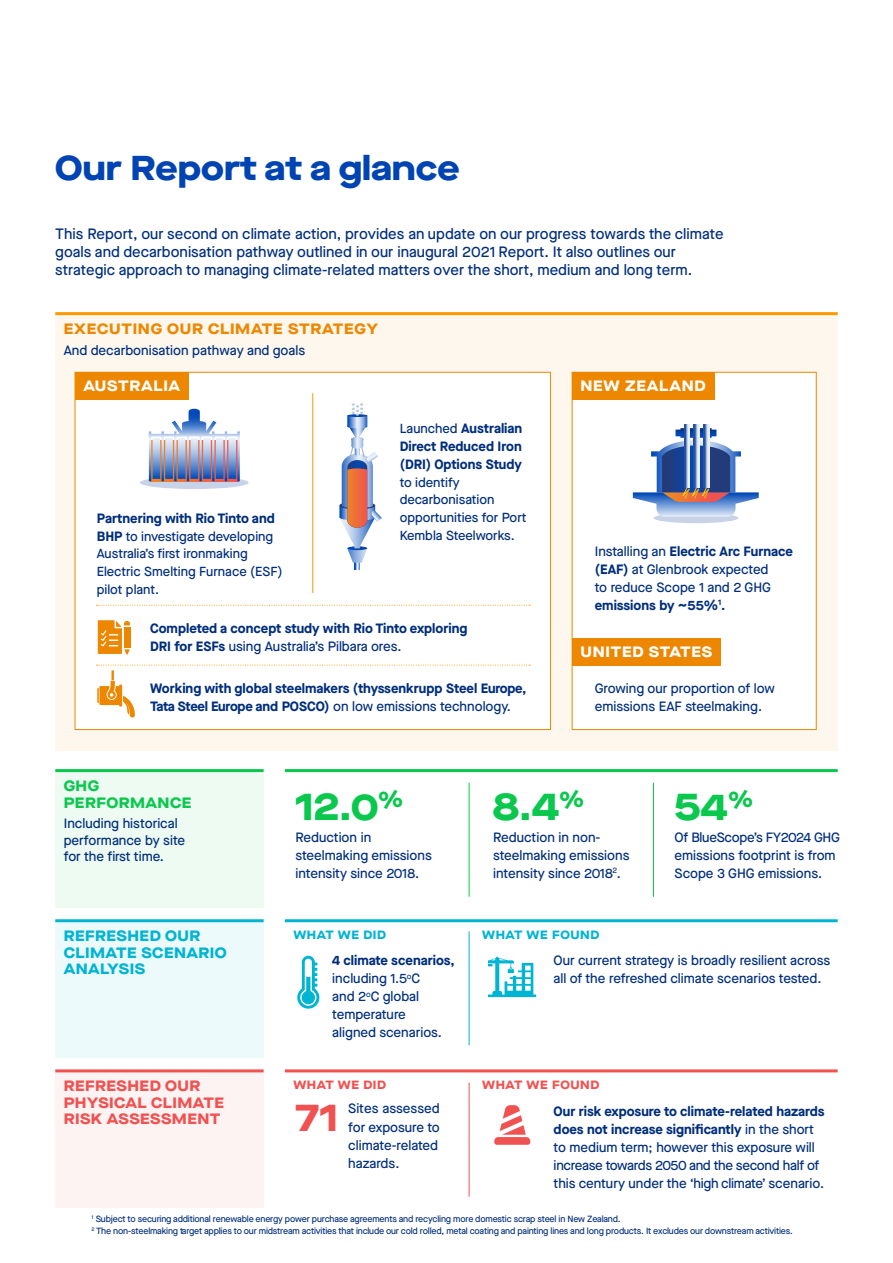
<style>
.page{position:relative;width:893px;height:1263px;background:#fff}
.page>*{position:absolute;margin:0;border:0;box-sizing:border-box;transform-origin:0 0}
.t1{font:800 expanded 37.5px "Maison Neue";color:#0ac84e}
.t2{font:800 expanded 37.5px "Maison Neue";color:#f05252}
.t3{font:800 expanded 34.5px "Maison Neue";color:#0044b4}
.t4{font:500 15px/18px "Maison Neue";color:#002e7c}
.t5{font:800 expanded 15px/16.5px "Maison Neue";letter-spacing:.03em;color:#f05252}
.t6{font:800 expanded 15px/16.5px "Maison Neue";letter-spacing:.03em;color:#00b4d4}
.t7{font:800 expanded 15px "Maison Neue";letter-spacing:.05em;color:#fff}
.t8{font:800 expanded 15px "Maison Neue";letter-spacing:.05em;color:#ee8700}
.t9{font:800 expanded 15px/16.5px "Maison Neue";letter-spacing:.03em;color:#0ac84e}
.t10{font:500 13.5px/18px "Maison Neue";color:#002e7c}
.t11{font:700 13.5px/18px "Maison Neue";color:#002e7c}
.t12{font:500 13.5px/18px "Maison Neue";letter-spacing:-.02em;color:#002e7c}
.t13{font:500 13.2px/17.7px "Maison Neue";color:#002e7c}
.t14{font:800 expanded 12px "Maison Neue";letter-spacing:.05em;color:#00b4d4}
.t15{font:800 expanded 12px "Maison Neue";letter-spacing:.05em;color:#f05252}
.t16{font:500 9px/12px "Maison Neue";letter-spacing:-.02em;color:#002e7c}
.s1{font-weight:700;font-size:13.5px}
.s2{font-weight:500;font-size:13.2px}
.s3{font-weight:500}
.s4{font-weight:700}
</style>
<div class="page">
<div style="left:55px;top:315px;width:783px;height:436px;background:#fef7ed"></div>
<div style="left:572px;top:372px;width:244px;height:358px;background:#fff;border:1px solid #ee8700"></div>
<div style="left:75px;top:372px;width:476px;height:358px;background:#fff;border:1px solid #ee8700"></div>
<svg style="left:96px;top:605px;width:434px;height:1px"></svg>
<hr style="left:312px;top:393px;width:1px;height:200px;background:#f90">
<hr style="left:55px;top:312px;width:783px;height:3px;background:#f90">
<svg style="left:140px;top:476px;width:109px;height:13px"></svg>
<img style="left:149px;top:409px;width:91px;height:72px">
<svg style="left:339px;top:403px;width:43px;height:166px"></svg>
<svg style="left:98px;top:620px;width:32px;height:35px"></svg>
<div style="left:55px;top:772px;width:209px;height:135px;background:#eefbf3"></div>
<div style="left:55px;top:922px;width:209px;height:135px;background:#edfafc"></div>
<div style="left:55px;top:1072px;width:209px;height:136px;background:#fef3f3"></div>
<hr style="left:285px;top:769px;width:553px;height:3px;background:#0ac84e">
<hr style="left:469px;top:783px;width:1px;height:114px;background:#0ac84e">
<hr style="left:469px;top:931px;width:1px;height:114px;background:#00b4d4">
<hr style="left:469px;top:1083px;width:1px;height:114px;background:#f05252">
<hr style="left:653px;top:783px;width:1px;height:114px;background:#0ac84e">
<div style="left:654px;top:513px;width:84px;height:10px;background:#c9d3e7;border-radius:50%"></div>
<svg style="left:694px;top:424px;width:5px;height:4px"></svg>
<svg style="left:684px;top:424px;width:5px;height:4px"></svg>
<svg style="left:633px;top:428px;width:126px;height:89px"></svg>
<svg style="left:704px;top:424px;width:5px;height:64px"></svg>
<hr style="left:285px;top:919px;width:553px;height:3px;background:#00b4d4">
<hr style="left:285px;top:1069px;width:553px;height:3px;background:#f05252">
<svg style="left:488px;top:957px;width:48px;height:40px"></svg>
<hr style="left:55px;top:769px;width:209px;height:3px;background:#0ac84e">
<hr style="left:55px;top:1069px;width:209px;height:3px;background:#f05252">
<hr style="left:55px;top:919px;width:209px;height:3px;background:#00b4d4">
<svg style="left:297px;top:956px;width:22px;height:53px"></svg>
<svg style="left:494px;top:1105px;width:36px;height:40px"></svg>
<div style="left:75px;top:372px;width:114px;height:28px;background:#ee8700"></div>
<div style="left:572px;top:372px;width:142px;height:28px;background:#ee8700"></div>
<div style="left:572px;top:638px;width:149px;height:27px;background:#ee8700"></div>
<svg style="left:96px;top:665px;width:434px;height:52px"></svg>
<h2 class="t3" style="left:55px;top:142px;width:406px">Our Report at a glance</h2>
<p class="t4" style="left:55px;top:225px;width:670px">This Report, our second on climate action, provides an update on our progress towards the climate goals and decarbonisation pathway outlined in our inaugural 2021 Report. It also outlines our strategic approach to managing climate-related matters over the short, medium and long term.</p>
<p class="t8" style="left:64px;top:318px;width:315px">EXECUTING OUR CLIMATE STRATEGY</p>
<p class="t10" style="left:64px;top:341px;width:243px">And decarbonisation pathway and goals</p>
<p class="t7" style="left:83px;top:375px;width:98px">AUSTRALIA</p>
<p class="t7" style="left:580px;top:375px;width:127px">NEW ZEALAND</p>
<p class="t11" style="left:97px;top:508px;width:180px">Partnering with Rio Tinto and</p>
<p class="t13" style="left:97px;top:527px;width:187px"><span class="s1">BHP</span> to investigate developing<br>Australia’s first ironmaking<br>Electric Smelting Furnace (ESF) pilot plant.</p>
<p class="t11" style="left:400px;top:419px;width:124px;text-align:justify"><span class="s2">Launched</span> Australian Direct Reduced Iron (DRI) Options Study</p>
<p class="t13" style="left:400px;top:473px;width:128px">to identify decarbonisation opportunities for Port<br>Kembla Steelworks.</p>
<p class="t11" style="left:150px;top:619px;width:319px">Completed a concept study with Rio Tinto exploring<br>DRI for ESFs <span class="s3">using Australia’s Pilbara ores.</span></p>
<p class="t11" style="left:150px;top:679px;width:378px">Working with global steelmakers (thyssenkrupp Steel Europe,<br>Tata Steel Europe and POSCO) <span class="s3">on low emissions technology.</span></p>
<p class="t10" style="left:595px;top:542px;width:200px">Installing an <span class="s4">Electric Arc Furnace (EAF)</span> at Glenbrook expected<br>to reduce Scope 1 and 2 GHG <span class="s4">emissions by ~55%</span><sup>1</sup><span class="s4">.</span></p>
<p class="t7" style="left:580px;top:641px;width:133px">UNITED STATES</p>
<p class="t10" style="left:595px;top:679px;width:182px">Growing our proportion of low emissions EAF steelmaking.</p>
<p class="t9" style="left:64px;top:777px;width:129px">GHG<br>PERFORMANCE</p>
<p class="t10" style="left:64px;top:815px;width:123px;line-height:16.6px">Including historical performance by site for the first time.</p>
<p class="t6" style="left:64px;top:927px;width:165px">REFRESHED OUR<br>CLIMATE SCENARIO<br>ANALYSIS</p>
<p class="t5" style="left:64px;top:1077px;width:162px">REFRESHED OUR<br>PHYSICAL CLIMATE<br>RISK ASSESSMENT</p>
<h1 class="t1" style="left:296px;top:779px;width:109px">12.0<sup>%</sup></h1>
<p class="t10" style="left:296px;top:828px;width:138px">Reduction in steelmaking emissions intensity since 2018.</p>
<h1 class="t1" style="left:493px;top:779px;width:92px">8.4<sup>%</sup></h1>
<p class="t10" style="left:493px;top:828px;width:138px">Reduction in non&shy;steelmaking emissions intensity since 2018<sup>2</sup>.</p>
<p class="t14" style="left:293px;top:926px;width:94px">WHAT WE DID</p>
<p class="t14" style="left:482px;top:926px;width:119px">WHAT WE FOUND</p>
<h1 class="t1" style="left:675px;top:779px;width:80px">54<sup>%</sup></h1>
<p class="t10" style="left:675px;top:828px;width:167px">Of BlueScope’s FY2024 GHG emissions footprint is from<br>Scope 3 GHG emissions.</p>
<p class="t10" style="left:332px;top:951px;width:124px"><span class="s4">4 climate scenarios, </span>including 1.5<sup>o</sup>C<br>and 2<sup>o</sup>C global temperature<br>aligned scenarios.</p>
<p class="t10" style="left:554px;top:951px;width:278px">Our current strategy is broadly resilient across all of the refreshed climate scenarios tested.</p>
<p class="t15" style="left:293px;top:1076px;width:94px">WHAT WE DID</p>
<p class="t15" style="left:482px;top:1076px;width:119px">WHAT WE FOUND</p>
<h1 class="t2" style="left:296px;top:1090px;width:44px">71</h1>
<p class="t10" style="left:348px;top:1099px;width:93px">Sites assessed for exposure to climate-related hazards.</p>
<p class="t12" style="left:554px;top:1102px;width:273px"><span class="s4">Our risk exposure to climate-related hazards does not increase significantly</span> in the short to medium term; however this exposure will increase towards 2050 and the second half of this century under the ‘high climate’ scenario.</p>
<p class="t16" style="left:92px;top:1212px;width:703px"><sup>1</sup> Subject to securing additional renewable energy power purchase agreements and recycling more domestic scrap steel in New Zealand.<br><sup>2</sup> The non-steelmaking target applies to our midstream activities that include our cold rolled, metal coating and painting lines and long products. It excludes our downstream activities.</p>
</div>
